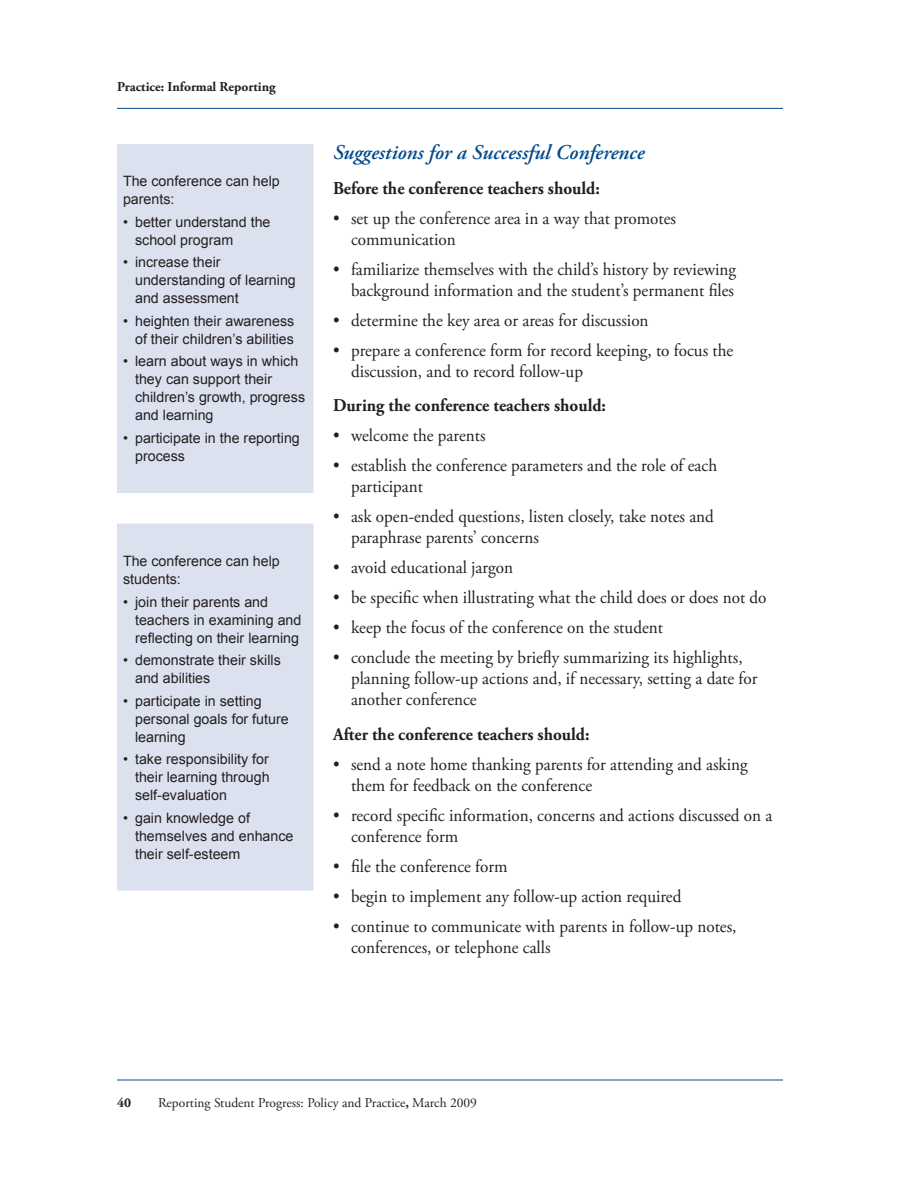
<style>
.page{position:relative;width:918px;height:1188px;background:#fff}
.page>*{position:absolute;margin:0;border:0;box-sizing:border-box;transform-origin:0 0}
.Heading_4{font:italic 600 21px "Adobe Garamond Pro";color:#004a8d}
.body_text_bullet{font:18px/21px "Adobe Garamond Pro";color:#231f20;scale:.95 1}
.body_text{font:700 18px "Adobe Garamond Pro";color:#231f20;scale:.95 1}
.t1{font:14.25px/18px "Arial";color:#231f20}
.t2{font:13.5px "Adobe Garamond Pro";color:#231f20}
.t3{font:700 13.5px "Adobe Garamond Pro";color:#231f20}
.s1{font-weight:700}
</style>
<div class="page">
<hr style="left:117px;top:108px;width:666px;height:1px;background:#004a8d">
<hr style="left:117px;top:1080px;width:666px;height:1px;background:#004a8d">
<div style="left:117px;top:144px;width:197px;height:349px;background:#dce1ef"></div>
<div style="left:117px;top:524px;width:197px;height:367px;background:#dce1ef"></div>
<p class="t3" style="left:117px;top:79px;width:160px">Practice: Informal Reporting</p>
<p class="t1" style="left:123px;top:173px;width:158px">The conference can help parents:</p>
<p class="t1" style="left:135px;top:213px;width:137px;text-indent:-12px">• better understand the school program</p>
<p class="t1" style="left:135px;top:254px;width:162px;text-indent:-12px">• increase their understanding of learning and assessment</p>
<p class="t1" style="left:123px;top:312px;width:173px;text-align:right">• heighten their awareness of their children’s abilities</p>
<p class="t1" style="left:135px;top:353px;width:172px;text-indent:-12px">• learn about ways in which they can support their children’s growth, progress and learning</p>
<p class="t1" style="left:135px;top:429px;width:166px;text-indent:-12px">• participate in the reporting process</p>
<p class="t1" style="left:123px;top:552px;width:158px">The conference can help students:</p>
<p class="t1" style="left:135px;top:593px;width:168px;text-indent:-12px">• join their parents and teachers in examining and reflecting on their learning</p>
<p class="t1" style="left:135px;top:651px;width:147px;text-indent:-12px">• demonstrate their skills and abilities</p>
<p class="t1" style="left:135px;top:692px;width:155px;text-indent:-12px">• participate in setting personal goals for future learning</p>
<p class="t1" style="left:135px;top:750px;width:136px;text-align:justify;text-indent:-12px">• take responsibility for their learning through self‑evaluation</p>
<p class="t1" style="left:135px;top:809px;width:160px;text-indent:-12px">• gain knowledge of themselves and enhance their self-esteem</p>
<p class="Heading_4" style="left:333px;top:140px;width:313px">Suggestions for a Successful Conference</p>
<p class="body_text" style="left:333px;top:178px;width:282px">Before the conference teachers should:</p>
<p class="body_text_bullet" style="left:351px;top:208px;width:344px;text-indent:-18px">• set up the conference area in a way that promotes communication</p>
<p class="body_text_bullet" style="left:333px;top:259px;width:426px;text-align:right">• familiarize themselves with the child’s history by reviewing background information and the student’s permanent files</p>
<p class="body_text_bullet" style="left:333px;top:310px;width:334px">• determine the key area or areas for discussion</p>
<p class="body_text_bullet" style="left:351px;top:340px;width:404px;text-indent:-18px">• prepare a conference form for record keeping, to focus the discussion, and to record follow-up</p>
<p class="body_text" style="left:333px;top:395px;width:289px">During the conference teachers should:</p>
<p class="body_text_bullet" style="left:333px;top:426px;width:162px">• welcome the parents</p>
<p class="body_text_bullet" style="left:351px;top:456px;width:387px;text-indent:-18px">• establish the conference parameters and the role of each participant</p>
<p class="body_text_bullet" style="left:351px;top:507px;width:384px;text-indent:-18px">• ask open-ended questions, listen closely, take notes and paraphrase parents’ concerns</p>
<p class="body_text_bullet" style="left:333px;top:558px;width:191px">• avoid educational jargon</p>
<p class="body_text_bullet" style="left:333px;top:588px;width:458px">• be specific when illustrating what the child does or does not do</p>
<p class="body_text_bullet" style="left:333px;top:618px;width:349px">• keep the focus of the conference on the student</p>
<p class="body_text_bullet" style="left:351px;top:648px;width:429px;text-indent:-18px">• conclude the meeting by briefly summarizing its highlights, planning follow-up actions and, if necessary, setting a date for another conference</p>
<p class="body_text" style="left:333px;top:724px;width:272px">After the conference teachers should:</p>
<p class="body_text_bullet" style="left:351px;top:754px;width:419px;text-indent:-18px">• send a note home thanking parents for attending and asking them for feedback on the conference</p>
<p class="body_text_bullet" style="left:351px;top:805px;width:445px;text-indent:-18px">• record specific information, concerns and actions discussed on a conference form</p>
<p class="body_text_bullet" style="left:333px;top:856px;width:185px">• file the conference form</p>
<p class="body_text_bullet" style="left:333px;top:886px;width:368px">• begin to implement any follow-up action required</p>
<p class="body_text_bullet" style="left:351px;top:916px;width:407px;text-indent:-18px">• continue to communicate with parents in follow-up notes, conferences, or telephone calls</p>
<p class="t3" style="left:117px;top:1095px;width:16px">40</p>
<p class="t2" style="left:158px;top:1095px;width:321px">Reporting Student Progress: Policy and Practice<span class="s1">,</span> March 2009</p>
</div>
